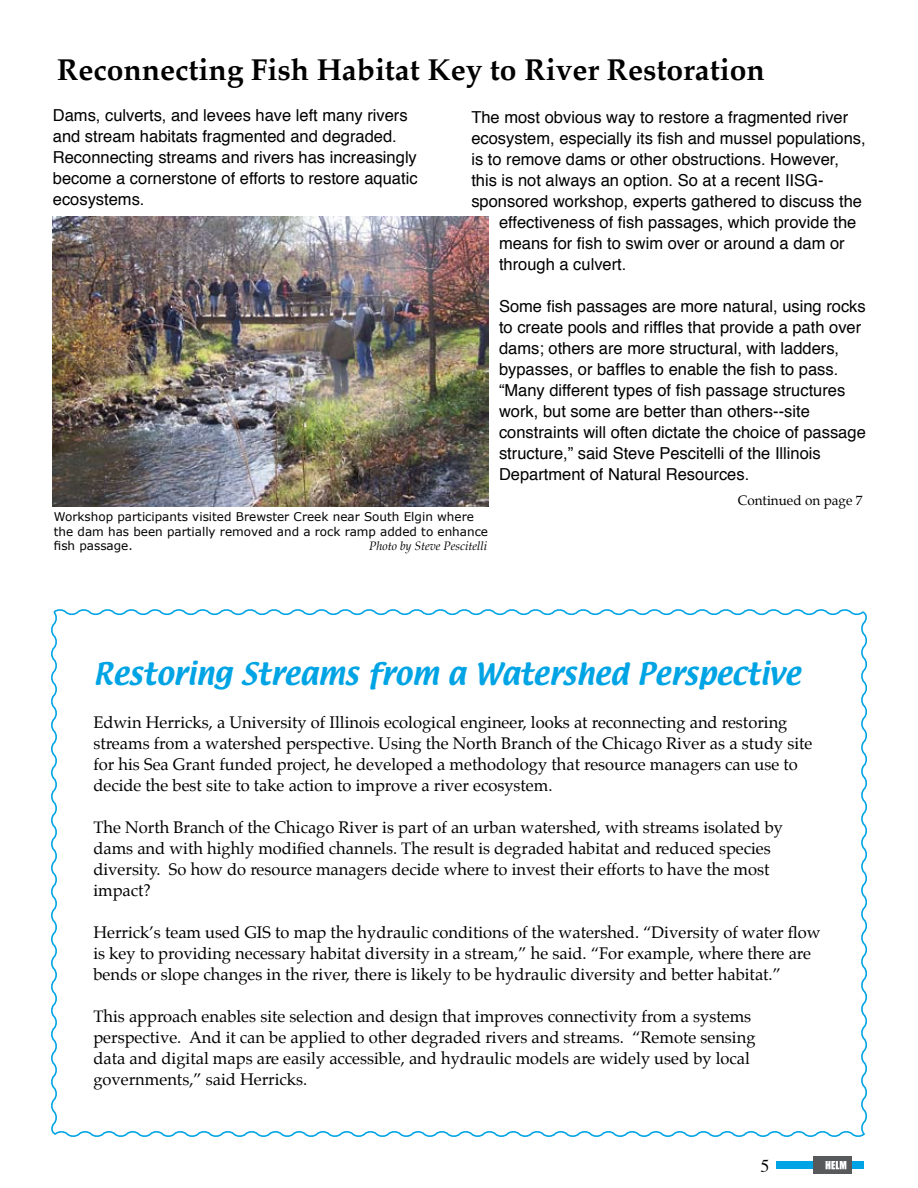
<style>
.page{position:relative;width:918px;height:1188px;background:#fff}
.page>*{position:absolute;margin:0;border:0;box-sizing:border-box;transform-origin:0 0}
.t1{font:700 30px "Palatino";color:#000}
.t2{font:27px "Textile";color:#00a4e4}
.t3{font:18px "Times";color:#000}
.t4{font:16.5px/21px "Palatino";color:#000}
.t5{font:16.5px/21px "Helvetica";color:#000}
.t6{font:13.5px "Palatino";color:#000}
.t7{font:12px/14.4px "Verdana";color:#000}
.t8{font:italic 12px "Palatino";color:#000}
</style>
<div class="page">
<svg style="left:51px;top:609px;width:816px;height:528px"></svg>
<img style="left:53px;top:216px;width:435px;height:290px">
<div style="left:776px;top:1161px;width:88px;height:8px;background:#00a4e4"></div>
<div style="left:813px;top:1156px;width:38px;height:18px;background:#58595b"></div>
<svg style="left:826px;top:1161px;width:20px;height:8px"></svg>
<h1 class="t1" style="left:57px;top:51px;width:710px">Reconnecting Fish Habitat Key to River Restoration</h1>
<p class="t5" style="left:53px;top:105px;width:366px">Dams, culverts, and levees have left many rivers and stream habitats fragmented and degraded.<br>Reconnecting streams and rivers has increasingly become a cornerstone of efforts to restore aquatic ecosystems.</p>
<p class="t5" style="left:471px;top:106px;width:378px">The most obvious way to restore a fragmented river</p>
<p class="t5" style="left:471px;top:127px;width:396px">ecosystem, especially its fish and mussel populations,</p>
<p class="t5" style="left:471px;top:148px;width:369px">is to remove dams or other obstructions. However,</p>
<p class="t5" style="left:471px;top:169px;width:354px">this is not always an option. So at a recent IISG-</p>
<p class="t5" style="left:471px;top:190px;width:392px">sponsored workshop, experts gathered to discuss the</p>
<p class="t5" style="left:499px;top:211px;width:359px">effectiveness of fish passages, which provide the</p>
<p class="t5" style="left:499px;top:232px;width:347px">means for fish to swim over or around a dam or</p>
<p class="t5" style="left:499px;top:253px;width:129px">through a culvert.</p>
<p class="t5" style="left:499px;top:295px;width:368px">Some fish passages are more natural, using rocks to create pools and riffles that provide a path over dams; others are more structural, with ladders, bypasses, or baffles to enable the fish to pass. “Many different types of fish passage structures work, but some are better than others--site constraints will often dictate the choice of passage structure,” said Steve Pescitelli of the Illinois Department of Natural Resources.</p>
<p class="t7" style="left:54px;top:509px;width:436px">Workshop participants visited Brewster Creek near South Elgin where the dam has been partially removed and a rock ramp added to enhance fish passage.</p>
<p class="t8" style="left:369px;top:539px;width:120px">Photo by Steve Pescitelli</p>
<p class="t6" style="left:738px;top:492px;width:126px">Continued on page 7</p>
<h2 class="t2" style="left:93px;top:655px;width:708px">Restoring Streams from a Watershed Perspective</h2>
<p class="t4" style="left:93px;top:713px;width:721px">Edwin Herricks, a University of Illinois ecological engineer, looks at reconnecting and restoring streams from a watershed perspective. Using the North Branch of the Chicago River as a study site for his Sea Grant funded project, he developed a methodology that resource managers can use to decide the best site to take action to improve a river ecosystem.</p>
<p class="t4" style="left:93px;top:818px;width:691px">The North Branch of the Chicago River is part of an urban watershed, with streams isolated by dams and with highly modified channels. The result is degraded habitat and reduced species diversity. So how do resource managers decide where to invest their efforts to have the most impact?</p>
<p class="t4" style="left:93px;top:923px;width:729px">Herrick’s team used GIS to map the hydraulic conditions of the watershed. “Diversity of water flow is key to providing necessary habitat diversity in a stream,” he said. “For example, where there are bends or slope changes in the river, there is likely to be hydraulic diversity and better habitat.”</p>
<p class="t4" style="left:93px;top:1007px;width:664px">This approach enables site selection and design that improves connectivity from a systems perspective. And it can be applied to other degraded rivers and streams. “Remote sensing data and digital maps are easily accessible, and hydraulic models are widely used by local governments,” said Herricks.</p>
<p class="t3" style="left:760px;top:1149px;width:10px">5</p>
</div>
